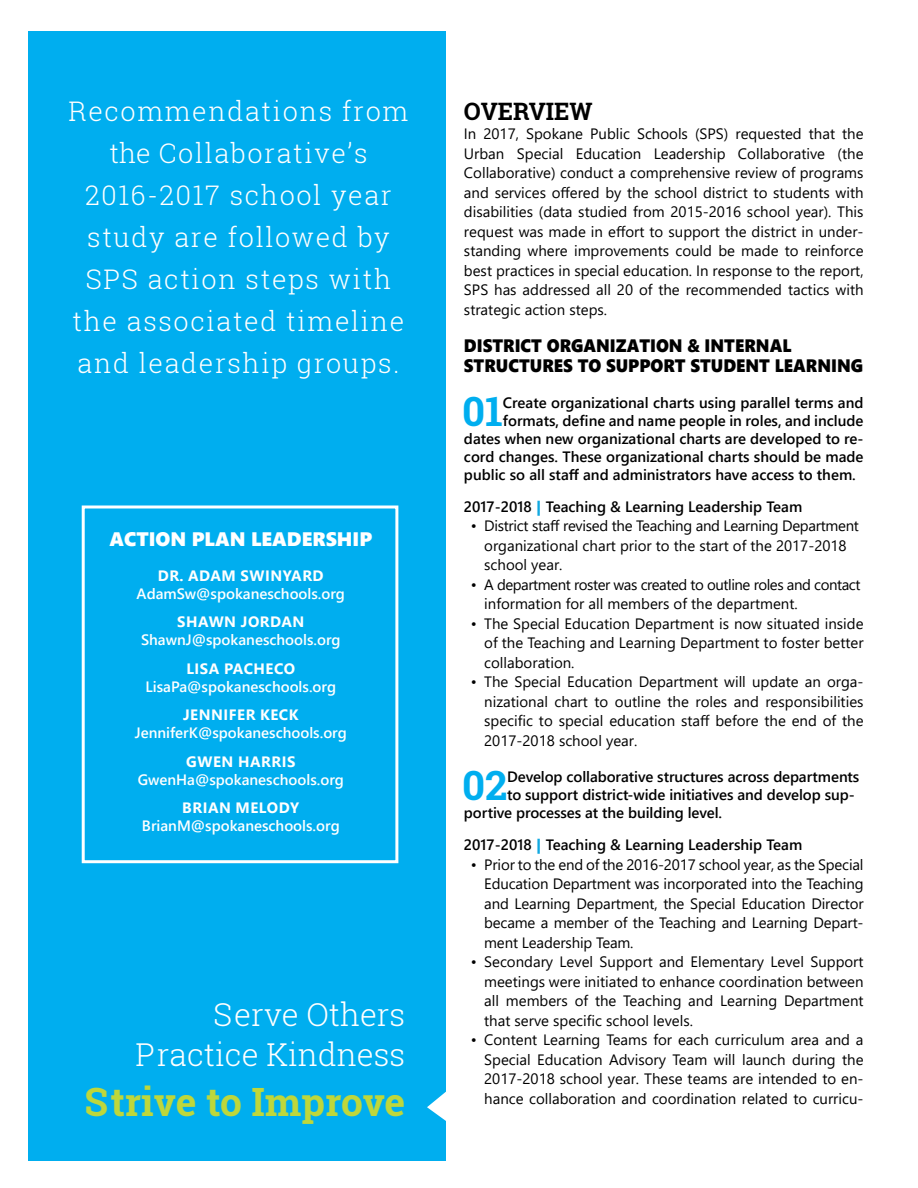
<style>
.page{position:relative;width:918px;height:1188px;background:#fff}
.page>*{position:absolute;margin:0;border:0;box-sizing:border-box;transform-origin:0 0}
.Recommendation{font:700 40.35px "Roboto Slab";color:#00aeef}
.t1{font:700 39px "Roboto Slab";color:#bed73b}
.t2{font:300 31.5px "Roboto Slab";color:#fff}
.t3{font:300 27px/42px "Roboto Slab";letter-spacing:.06em;color:#fff;text-align:center}
.Action{font:700 24px "Roboto Slab";color:#000}
.Action-2{font:19.5px "Segoe UI Black";color:#fff}
.t4{font:18px "Segoe UI Black";color:#000;scale:.94 1}
.Action-3{font:15px/19.5px "Segoe UI";color:#000;text-align:justify}
.Recommendation-2{font:600 15px "Segoe UI";color:#000}
.t5{font:600 15px "Segoe UI";color:#fff}
.Action-4{font:15px/19.5px "Segoe UI";letter-spacing:-.03em;color:#000}
.t6{font:700 15px "Segoe UI";letter-spacing:.035em;color:#fff}
.s1{font-family:"Segoe UI Black";font-weight:400;color:#12a9e1}
</style>
<div class="page">
<div style="left:28px;top:31px;width:418px;height:1130px;background:#00aeef"></div>
<svg style="left:427px;top:1091px;width:19px;height:30px"></svg>
<div style="left:82px;top:506px;width:316px;height:357px;border:3px solid #fff"></div>
<p class="t3" style="left:69px;top:89px;width:341px">Recommendations from</p>
<p class="t3" style="left:85px;top:131px;width:308px">the Collaborative’s<br>2016-2017 school year study are followed by<br>SPS action steps with</p>
<p class="t3" style="left:73px;top:299px;width:333px">the associated timeline</p>
<p class="t3" style="left:77px;top:341px;width:324px">and leadership groups.</p>
<p class="Action-2" style="left:110px;top:525px;width:264px">ACTION PLAN LEADERSHIP</p>
<p class="t6" style="left:158px;top:561px;width:167px">DR. ADAM SWINYARD</p>
<p class="t5" style="left:137px;top:579px;width:210px">AdamSw@spokaneschools.org</p>
<p class="t6" style="left:177px;top:608px;width:129px">SHAWN JORDAN</p>
<p class="t5" style="left:141px;top:626px;width:201px">ShawnJ@spokaneschools.org</p>
<p class="t6" style="left:186px;top:654px;width:110px">LISA PACHECO</p>
<p class="t5" style="left:146px;top:672px;width:192px">LisaPa@spokaneschools.org</p>
<p class="t6" style="left:183px;top:701px;width:117px">JENNIFER KECK</p>
<p class="t5" style="left:135px;top:719px;width:213px">JenniferK@spokaneschools.org</p>
<p class="t6" style="left:186px;top:747px;width:111px">GWEN HARRIS</p>
<p class="t5" style="left:138px;top:765px;width:208px">GwenHa@spokaneschools.org</p>
<p class="t6" style="left:182px;top:794px;width:119px">BRIAN MELODY</p>
<p class="t5" style="left:142px;top:812px;width:199px">BrianM@spokaneschools.org</p>
<p class="t2" style="left:214px;top:993px;width:193px">Serve Others</p>
<p class="t2" style="left:135px;top:1033px;width:271px">Practice Kindness</p>
<p class="t1" style="left:84px;top:1075px;width:323px">Strive to Improve</p>
<p class="Action" style="left:464px;top:94px;width:130px">OVERVIEW</p>
<p class="Action-3" style="left:464px;top:123px;width:401px">In 2017, Spokane Public Schools (SPS) requested that the Urban Special Education Leadership Collaborative (the Collaborative) conduct a comprehensive review of programs and services offered by the school district to students with disabilities (data studied from 2015-2016 school year). This request was made in effort to support the district in under&shy;standing where improvements could be made to reinforce best practices in special education. In response to the report, SPS has addressed all 20 of the recommended tactics with strategic action steps.</p>
<p class="t4" style="left:464px;top:332px;width:350px">DISTRICT ORGANIZATION &amp; INTERNAL</p>
<p class="t4" style="left:464px;top:352px;width:426px">STRUCTURES TO SUPPORT STUDENT LEARNING</p>
<p class="Recommendation" style="left:462px;top:383px;width:42px">01</p>
<p class="Recommendation-2" style="left:503px;top:388px;width:362px">Create organizational charts using parallel terms and</p>
<p class="Recommendation-2" style="left:503px;top:406px;width:362px">formats, define and name people in roles, and include</p>
<p class="Recommendation-2" style="left:464px;top:424px;width:401px">dates when new organizational charts are developed to re-</p>
<p class="Recommendation-2" style="left:464px;top:442px;width:401px">cord changes. These organizational charts should be made</p>
<p class="Recommendation-2" style="left:464px;top:460px;width:393px">public so all staff and administrators have access to them.</p>
<p class="Recommendation-2" style="left:464px;top:492px;width:340px">2017-2018 <span class="s1">|</span> Teaching &amp; Learning Leadership Team</p>
<p class="Action-3" style="left:484px;top:515px;width:376px;text-align:left;text-indent:-14px">• District staff revised the Teaching and Learning Department organizational chart prior to the start of the 2017-2018 school year.</p>
<p class="Action-4" style="left:484px;top:573px;width:378px;text-indent:-14px">• A department roster was created to outline roles and contact information for all members of the department.</p>
<p class="Action-3" style="left:484px;top:612px;width:381px;text-indent:-14px">• The Special Education Department is now situated inside of the Teaching and Learning Department to foster better collaboration.</p>
<p class="Action-3" style="left:484px;top:671px;width:381px;text-indent:-14px">• The Special Education Department will update an orga&shy;nizational chart to outline the roles and responsibilities specific to special education staff before the end of the 2017-2018 school year.</p>
<p class="Recommendation" style="left:462px;top:758px;width:47px">02</p>
<p class="Recommendation-2" style="left:507px;top:762px;width:354px">Develop collaborative structures across departments</p>
<p class="Recommendation-2" style="left:507px;top:780px;width:349px">to support district-wide initiatives and develop sup-</p>
<p class="Recommendation-2" style="left:464px;top:798px;width:260px">portive processes at the building level.</p>
<p class="Recommendation-2" style="left:464px;top:831px;width:340px">2017-2018 <span class="s1">|</span> Teaching &amp; Learning Leadership Team</p>
<p class="Action-3" style="left:484px;top:853px;width:381px;text-indent:-14px">• Prior to the end of the 2016-2017 school year, as the Special Education Department was incorporated into the Teaching and Learning Department, the Special Education Director became a member of the Teaching and Learning Depart&shy;ment Leadership Team.</p>
<p class="Action-3" style="left:484px;top:951px;width:381px;text-indent:-14px">• Secondary Level Support and Elementary Level Support meetings were initiated to enhance coordination between all members of the Teaching and Learning Department that serve specific school levels.</p>
<p class="Action-3" style="left:484px;top:1029px;width:381px;text-indent:-14px">• Content Learning Teams for each curriculum area and a Special Education Advisory Team will launch during the 2017-2018 school year. These teams are intended to en&shy;hance collaboration and coordination related to curricu-</p>
</div>
